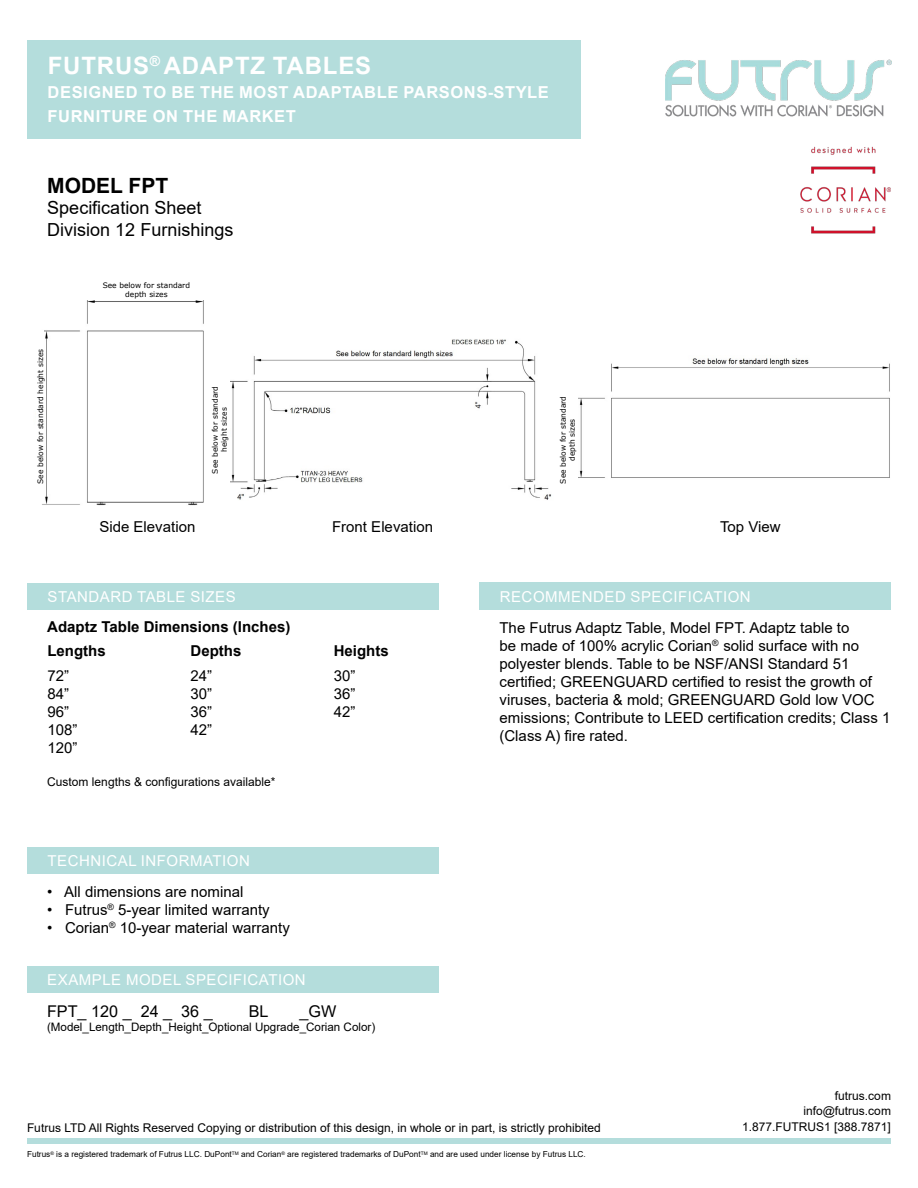
<style>
.page{position:relative;width:918px;height:1188px;background:#fff}
.page>*{position:absolute;margin:0;border:0;box-sizing:border-box;transform-origin:0 0}
.t1{font:700 24px "Arial";letter-spacing:.035em;color:#fff}
.t2{font:700 21px "Arial";color:#000}
.t3{font:18px/21.6px "Arial";color:#000}
.t4{font:700 16.5px/24px "Arial";letter-spacing:.035em;color:#fff}
.t5{font:16.2px "Arial";color:#000}
.t6{font:15px/18px "Arial";color:#000}
.t7{font:15px "Arial";letter-spacing:.035em;color:#fff}
.t8{font:700 15px "Arial";color:#000}
.t9{font:12px/15.8px "Arial";color:#000;text-align:right}
.t10{font:11.7px "Arial";color:#000}
.t11{font:8.25px "Arial";color:#000}
.t12{font:7.5px/9px "Verdana";color:#000;text-align:center}
</style>
<div class="page">
<div style="left:27px;top:1138px;width:864px;height:6px;background:#b4dddc"></div>
<img style="left:666px;top:60px;width:225px;height:57px">
<img style="left:800px;top:146px;width:91px;height:88px">
<div style="left:27px;top:40px;width:554px;height:99px;background:#b4dddc"></div>
<img style="left:42px;top:300px;width:162px;height:206px">
<img style="left:230px;top:339px;width:322px;height:161px">
<img style="left:578px;top:358px;width:312px;height:120px">
<div style="left:36px;top:330px;width:8px;height:173px;background:#fff"></div>
<div style="left:27px;top:966px;width:411px;height:27px;background:#b4dddc"></div>
<div style="left:479px;top:583px;width:412px;height:27px;background:#b4dddc"></div>
<div style="left:27px;top:847px;width:412px;height:27px;background:#b4dddc"></div>
<div style="left:27px;top:583px;width:412px;height:27px;background:#b4dddc"></div>
<h1 class="t1" style="left:48px;top:49px;width:325px">FUTRUS<sup>®</sup> ADAPTZ TABLES</h1>
<p class="t4" style="left:48px;top:81px;width:503px">DESIGNED TO BE THE MOST ADAPTABLE PARSONS-STYLE<br>FURNITURE ON THE MARKET</p>
<h2 class="t2" style="left:47px;top:170px;width:122px">MODEL FPT</h2>
<p class="t3" style="left:47px;top:197px;width:188px">Specification Sheet<br>Division 12 Furnishings</p>
<p class="t12" style="left:36px;top:484px;width:136px;rotate:-90deg">See below for standard height sizes</p>
<p class="t12" style="left:103px;top:280px;width:89px">See below for standard depth sizes</p>
<p class="t12" style="left:211px;top:474px;width:89px;rotate:-90deg">See below for standard height sizes</p>
<p class="t12" style="left:558px;top:484px;width:89px;rotate:-90deg">See below for standard depth sizes</p>
<p class="t6" style="left:99px;top:517px;width:97px">Side Elevation</p>
<p class="t6" style="left:332px;top:517px;width:102px">Front Elevation</p>
<p class="t6" style="left:720px;top:517px;width:62px">Top View</p>
<p class="t7" style="left:48px;top:586px;width:190px">STANDARD TABLE SIZES</p>
<p class="t8" style="left:47px;top:617px;width:245px">Adaptz Table Dimensions (Inches)</p>
<p class="t8" style="left:47px;top:640px;width:60px">Lengths</p>
<p class="t6" style="left:47px;top:667px;width:32px">72”<br>84”<br>96”<br>108”<br>120”</p>
<p class="t8" style="left:191px;top:640px;width:52px">Depths</p>
<p class="t6" style="left:191px;top:667px;width:23px;text-align:justify">24” 30” 36” 42”</p>
<p class="t9" style="left:47px;top:774px;width:230px">Custom lengths &amp; configurations available*</p>
<p class="t7" style="left:48px;top:850px;width:204px">TECHNICAL INFORMATION</p>
<p class="t6" style="left:47px;top:882px;width:198px">• All dimensions are nominal</p>
<p class="t6" style="left:47px;top:900px;width:224px">• Futrus<sup>®</sup> 5-year limited warranty</p>
<p class="t6" style="left:47px;top:918px;width:244px">• Corian<sup>®</sup> 10-year material warranty</p>
<p class="t8" style="left:334px;top:640px;width:57px">Heights</p>
<p class="t6" style="left:334px;top:667px;width:23px;text-align:justify">30” 36” 42”</p>
<p class="t7" style="left:47px;top:969px;width:260px">EXAMPLE MODEL SPECIFICATION</p>
<p class="t5" style="left:47px;top:1000px;width:167px">FPT_ 120 _ 24 _ 36 _</p>
<p class="t5" style="left:249px;top:1000px;width:21px">BL</p>
<p class="t5" style="left:300px;top:1000px;width:38px">_GW</p>
<p class="t10" style="left:47px;top:1019px;width:330px">(Model_Length_Depth_Height_Optional Upgrade_Corian Color)</p>
<p class="t7" style="left:500px;top:586px;width:252px">RECOMMENDED SPECIFICATION</p>
<p class="t6" style="left:500px;top:618px;width:392px">The Futrus Adaptz Table, Model FPT. Adaptz table to<br>be made of 100% acrylic Corian<sup>®</sup> solid surface with no polyester blends. Table to be NSF/ANSI Standard 51 certified; GREENGUARD certified to resist the growth of viruses, bacteria &amp; mold; GREENGUARD Gold low VOC emissions; Contribute to LEED certification credits; Class 1 (Class A) fire rated.</p>
<p class="t9" style="left:27px;top:1120px;width:575px">Futrus LTD All Rights Reserved Copying or distribution of this design, in whole or in part, is strictly prohibited</p>
<p class="t11" style="left:27px;top:1149px;width:560px">Futrus<sup>®</sup> is a registered trademark of Futrus LLC. DuPont<sup>TM</sup> and Corian<sup>®</sup> are registered trademarks of DuPont<sup>TM</sup> and are used under license by Futrus LLC.</p>
<p class="t9" style="left:742px;top:1087px;width:150px">futrus.com<br>info@futrus.com<br>1.877.FUTRUS1 [388.7871]</p>
</div>
